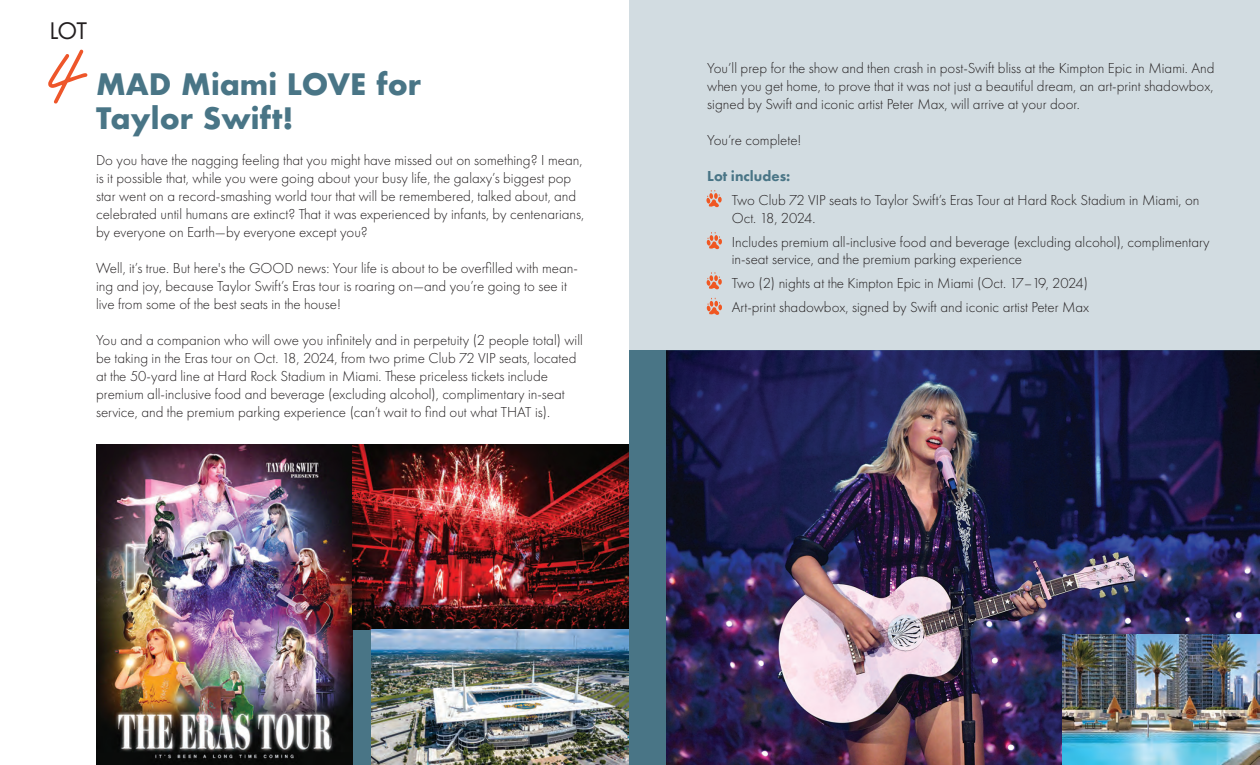
<style>
.page{position:relative;width:1260px;height:765px;background:#fff}
.page>*{position:absolute;margin:0;border:0;box-sizing:border-box;transform-origin:0 0}
.t1{font:700 70px "Portrait Script";color:#ee562a}
.t2{font:700 28.75px/33.8px "Futura";color:#497586}
.t3{font:25px "Futura PT";color:#231f20}
.t4{font:300 15px/18px "Futura PT";color:#231f20}
.t5{font:800 15px "Futura PT";color:#497586}
</style>
<div class="page">
<div style="left:352px;top:630px;width:19px;height:135px;background:#497586"></div>
<img style="left:96px;top:445px;width:256px;height:320px">
<img style="left:352px;top:445px;width:277px;height:185px">
<img style="left:371px;top:630px;width:258px;height:135px">
<img style="left:666px;top:350px;width:594px;height:415px">
<div style="left:629px;top:0;width:631px;height:350px;background:#d2dce1"></div>
<svg style="left:707px;top:232px;width:15px;height:18px"></svg>
<svg style="left:706px;top:272px;width:16px;height:18px"></svg>
<svg style="left:706px;top:190px;width:16px;height:18px"></svg>
<svg style="left:707px;top:298px;width:15px;height:17px"></svg>
<img style="left:1063px;top:634px;width:196px;height:131px">
<div style="left:629px;top:350px;width:37px;height:415px;background:#497586"></div>
<h3 class="t3" style="left:50px;top:16px;width:39px">LOT</h3>
<h1 class="t1" style="left:41px;top:28px;width:36px">4</h1>
<h2 class="t2" style="left:96px;top:67px;width:327px">MAD Miami LOVE for<br>Taylor Swift!</h2>
<p class="t4" style="left:96px;top:151px;width:490px">Do you have the nagging feeling that you might have missed out on something? I mean, is it possible that, while you were going about your busy life, the galaxy’s biggest pop star went on a record-smashing world tour that will be remembered, talked about, and celebrated until humans are extinct? That it was experienced by infants, by centenarians, by everyone on Earth—by everyone except you?</p>
<p class="t4" style="left:96px;top:259px;width:483px">Well, it’s true. But here's the GOOD news: Your life is about to be overfilled with mean&shy;ing and joy, because Taylor Swift’s Eras tour is roaring on—and you’re going to see it live from some of the best seats in the house!</p>
<p class="t4" style="left:96px;top:331px;width:488px">You and a companion who will owe you infinitely and in perpetuity (2 people total) will be taking in the Eras tour on Oct. 18, 2024, from two prime Club 72 VIP seats, located at the 50-yard line at Hard Rock Stadium in Miami. These priceless tickets include premium all-inclusive food and beverage (excluding alcohol), complimentary in-seat service, and the premium parking experience (can’t wait to find out what THAT is).</p>
<p class="t4" style="left:707px;top:60px;width:509px;text-align:justify">You’ll prep for the show and then crash in post-Swift bliss at the Kimpton Epic in Miami. And when you get home, to prove that it was not just a beautiful dream, an art-print shadowbox, signed by Swift and iconic artist Peter Max, will arrive at your door.</p>
<p class="t4" style="left:707px;top:132px;width:96px">You’re complete!</p>
<p class="t5" style="left:707px;top:167px;width:85px">Lot includes:</p>
<p class="t4" style="left:732px;top:191px;width:469px">Two Club 72 VIP seats to Taylor Swift’s Eras Tour at Hard Rock Stadium in Miami, on<br>Oct. 18, 2024.</p>
<p class="t4" style="left:732px;top:233px;width:479px;line-height:17.5px">Includes premium all-inclusive food and beverage (excluding alcohol), complimentary in-seat service, and the premium parking experience</p>
<p class="t4" style="left:732px;top:271px;width:359px;line-height:23.8px">Two (2) nights at the Kimpton Epic in Miami (Oct. 17–19, 2024)<br>Art-print shadowbox, signed by Swift and iconic artist Peter Max</p>
</div>
